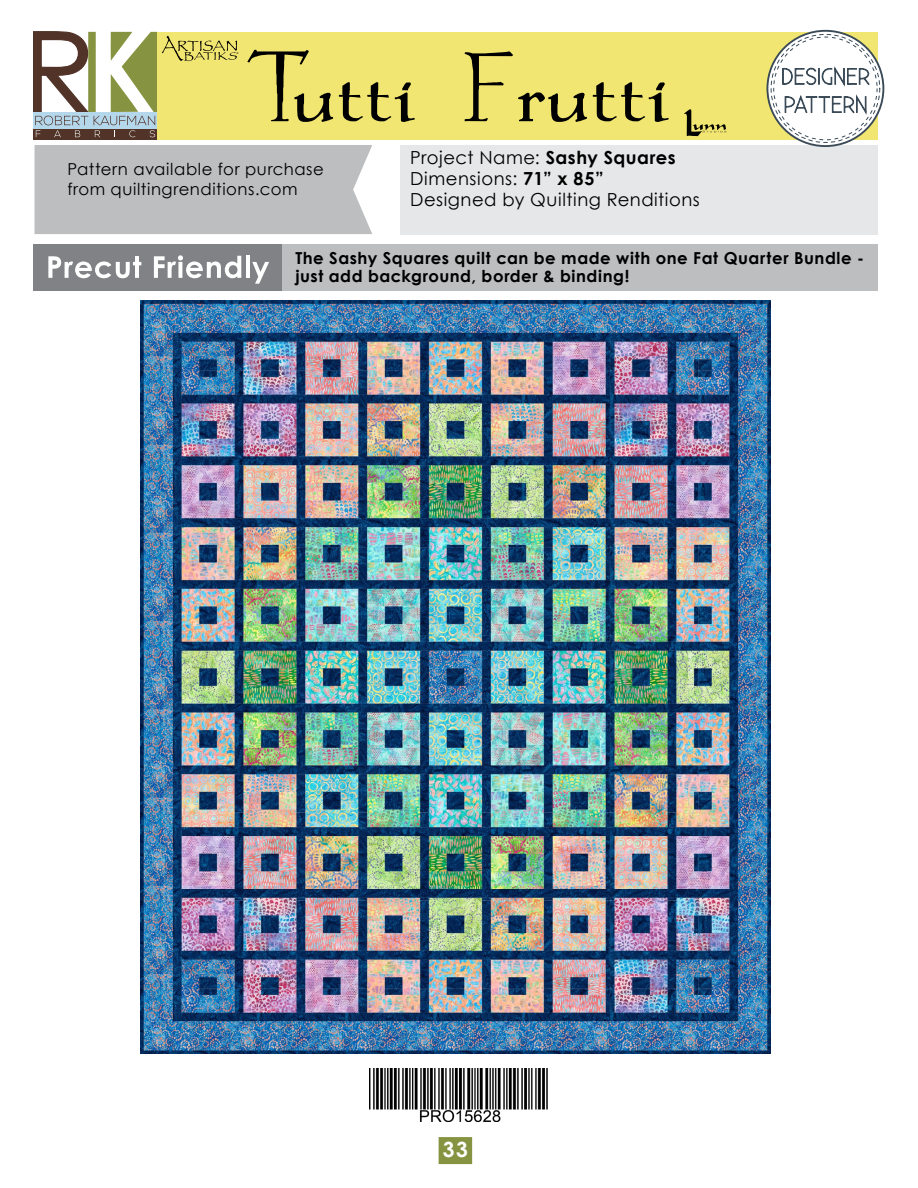
<style>
.page{position:relative;width:918px;height:1188px;background:#fff}
.page>*{position:absolute;margin:0;border:0;box-sizing:border-box;transform-origin:0 0}
.t1{font:700 21px "Century Gothic";color:#fff}
.t2{font:18px/21px "Century Gothic";letter-spacing:.03em;color:#000}
.t3{font:700 16.5px/18px "Century Gothic";letter-spacing:.035em;color:#000}
.t4{font:16.5px/19.8px "Century Gothic";letter-spacing:.035em;color:#000}
.s1{font-weight:700}
</style>
<div class="page">
<div style="left:439px;top:1137px;width:33px;height:27px;background:#869441"></div>
<img style="left:369px;top:1068px;width:179px;height:54px">
<img style="left:141px;top:300px;width:630px;height:754px">
<div style="left:35px;top:145px;width:337px;height:89px;background:#bcbec0"></div>
<div style="left:400px;top:145px;width:478px;height:89px;background:#e6e7e8"></div>
<div style="left:34px;top:245px;width:844px;height:46px;background:#bcbec0"></div>
<div style="left:34px;top:245px;width:248px;height:46px;background:#808285"></div>
<svg style="left:48px;top:256px;width:93px;height:22px"></svg>
<svg style="left:154px;top:255px;width:87px;height:23px"></svg>
<hr style="left:246px;top:256px;width:4px;height:22px;background:#fff">
<svg style="left:252px;top:262px;width:17px;height:22px"></svg>
<div style="left:153px;top:32px;width:725px;height:107px;background:#f1e671"></div>
<svg style="left:767px;top:31px;width:116px;height:115px"></svg>
<div style="left:767px;top:30px;width:117px;height:117px;border:2px solid #3a4a57;border-radius:50%"></div>
<svg style="left:771px;top:34px;width:109px;height:108px"></svg>
<div style="left:774px;top:37px;width:103px;height:103px;background:#fff;border-radius:50%"></div>
<svg style="left:782px;top:66px;width:88px;height:43px"></svg>
<svg style="left:34px;top:32px;width:299px;height:107px"></svg>
<svg style="left:339px;top:82px;width:76px;height:40px"></svg>
<svg style="left:465px;top:51px;width:122px;height:71px"></svg>
<svg style="left:593px;top:82px;width:76px;height:40px"></svg>
<svg style="left:686px;top:111px;width:188px;height:23px"></svg>
<p class="t4" style="left:67px;top:159px;width:258px">Pattern available for purchase from quiltingrenditions.com</p>
<p class="t2" style="left:410px;top:147px;width:291px">Project Name: <span class="s1">Sashy Squares<br></span>Dimensions: <span class="s1">71” x 85”<br></span>Designed by Quilting Renditions</p>
<p class="t3" style="left:295px;top:249px;width:570px">The Sashy Squares quilt can be made with one Fat Quarter Bundle - just add background, border &amp; binding!</p>
<p class="t1" style="left:443px;top:1134px;width:26px">33</p>
</div>
